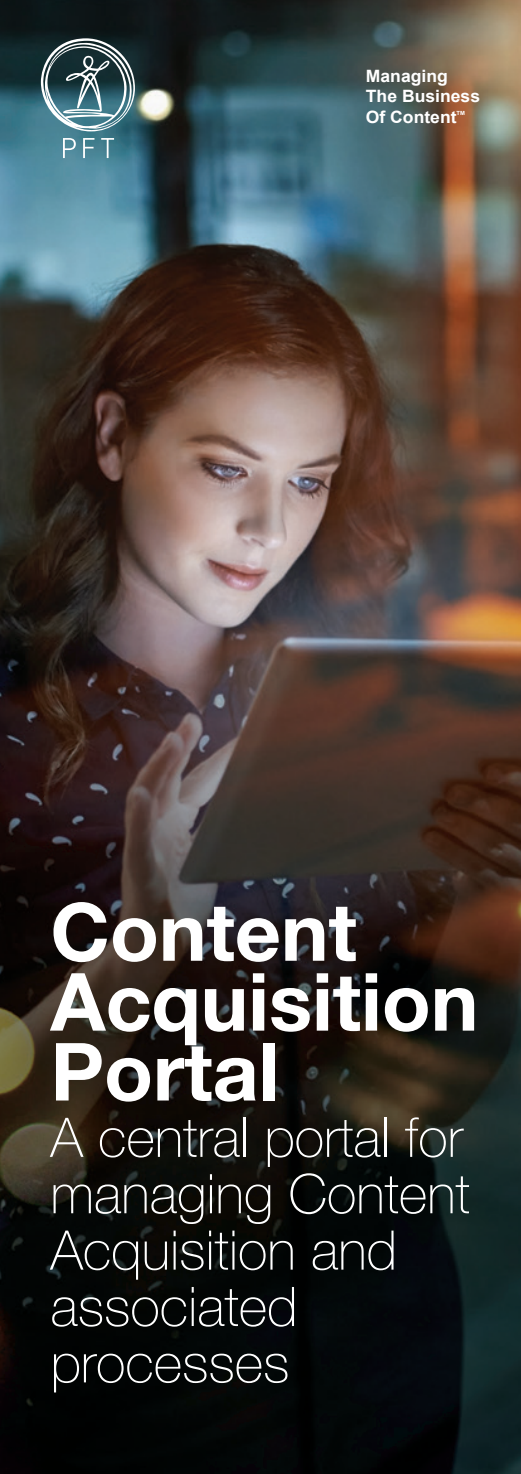
<style>
.page{position:relative;width:521px;height:1474px;background:#fff}
.page>*{position:absolute;margin:0;border:0;box-sizing:border-box;transform-origin:0 0}
.t1{font:700 80.33px/69.8px "Helvetica Neue LT Std";color:#fff}
.t2{font:100 54.6px/56.4px "Helvetica Neue LT Com";color:#fff}
.t3{font:700 16.97px/20.3px "Arial";color:#fff}
.t4{font:700 5.6px "Arial";color:#fff}
</style>
<div class="page">
<img style="left:0;top:0;width:521px;height:1473px">
<svg style="left:63px;top:138px;width:13px;height:20px"></svg>
<svg style="left:83px;top:138px;width:11px;height:20px"></svg>
<svg style="left:101px;top:138px;width:13px;height:20px"></svg>
<svg style="left:41px;top:38px;width:94px;height:93px;background:#56747b"></svg>
<p class="t3" style="left:366px;top:66px;width:116px">Managing<br>The Business<br>Of Content</p>
<p class="t4" style="left:457px;top:109px;width:10px">TM</p>
<h1 class="t1" style="left:50px;top:895px;width:429px">Content<br>Acquisition<br>Portal</h1>
<p class="t2" style="left:50px;top:1108px;width:421px">A central portal for managing Content<br>Acquisition and associated processes</p>
</div>
